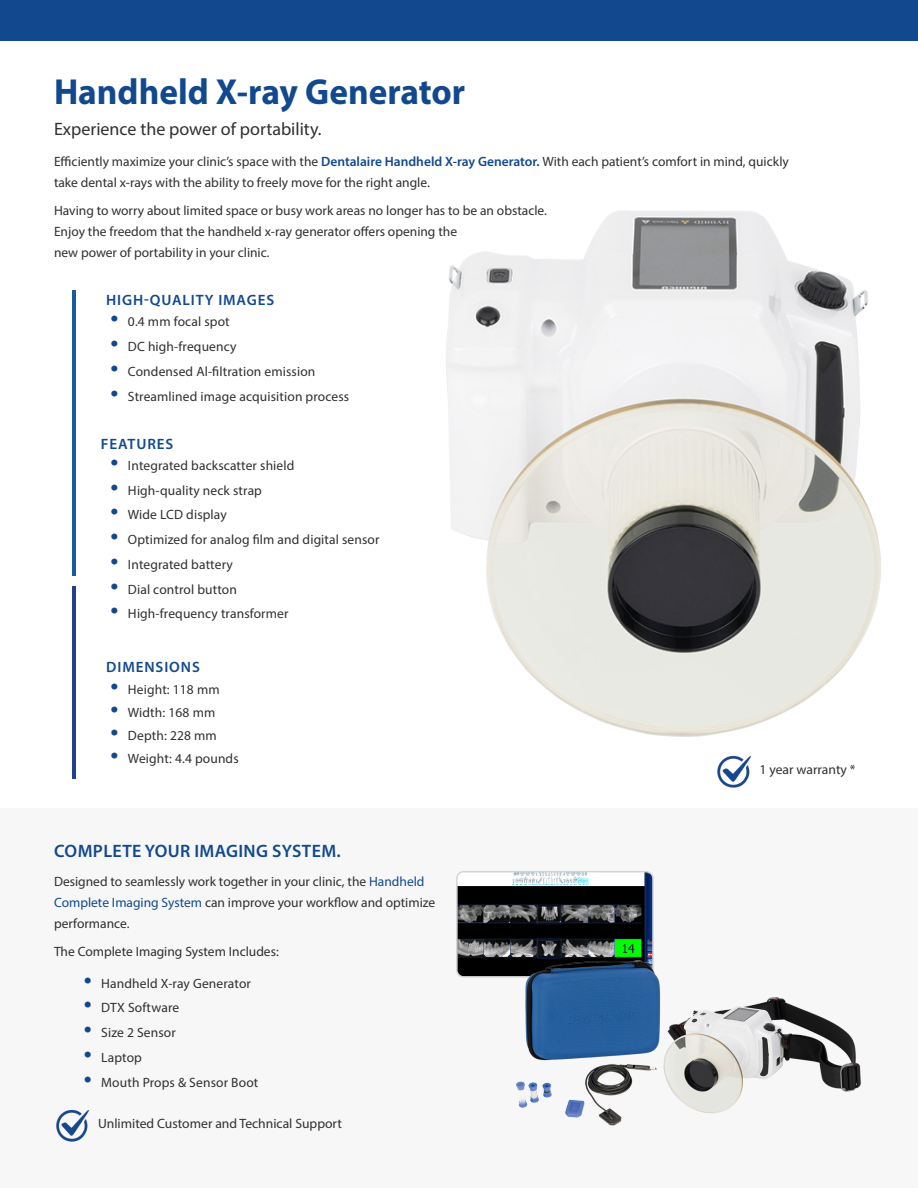
<style>
.page{position:relative;width:918px;height:1188px;background:#fff}
.page>*{position:absolute;margin:0;border:0;box-sizing:border-box;transform-origin:0 0}
.t1{font:700 36.3px "Myriad Pro";color:#12498e}
.t2{font:18px "Myriad Pro";color:#312f30}
.t3{font:600 18px "Myriad Pro";letter-spacing:.02em;color:#12498e}
.t4{font:600 15px "Myriad Pro";letter-spacing:.06em;color:#12498e}
.t5{font:13.5px/21px "Myriad Pro";color:#312f30}
.s1{font-weight:600;color:#12498e}
.s2{font-size:28.5px;color:#12498e}
.s3{color:#12498e}
</style>
<div class="page">
<div style="left:0;top:808px;width:918px;height:380px;background:#f7f7f8"></div>
<hr style="left:917px;top:21px;width:1px;height:426px;background:#f7f7f8">
<hr style="left:72px;top:290px;width:4px;height:286px;background:#175d9e">
<hr style="left:72px;top:586px;width:4px;height:193px;background:#253f8e">
<div style="left:0;top:0;width:918px;height:40px;background:#12498e"></div>
<img style="left:446px;top:211px;width:435px;height:526px">
<img style="left:56px;top:1109px;width:33px;height:33px">
<img style="left:459px;top:874px;width:192px;height:101px">
<div style="left:456px;top:871px;width:198px;height:107px;border:2px solid #d4d5d7;border-radius:7px"></div>
<img style="left:504px;top:945px;width:357px;height:181px">
<img style="left:717px;top:755px;width:34px;height:33px">
<p class="t1" style="left:54px;top:68px;width:413px">Handheld X-ray Generator</p>
<p class="t2" style="left:54px;top:118px;width:269px">Experience the power of portability.</p>
<p class="t5" style="left:54px;top:151px;width:736px">Efficiently maximize your clinic’s space with the <span class="s1">Dentalaire Handheld X-ray Generator.</span> With each patient’s comfort in mind, quickly take dental x-rays with the ability to freely move for the right angle.</p>
<p class="t5" style="left:54px;top:200px;width:494px">Having to worry about limited space or busy work areas no longer has to be an obstacle.<br>Enjoy the freedom that the handheld x-ray generator offers opening the<br>new power of portability in your clinic.</p>
<p class="t4" style="left:106px;top:290px;width:170px">HIGH-QUALITY IMAGES</p>
<p class="t5" style="left:110px;top:311px;width:121px"><span class="s2">•</span> 0.4 mm focal spot</p>
<p class="t5" style="left:110px;top:336px;width:128px"><span class="s2">•</span> DC high-frequency</p>
<p class="t5" style="left:110px;top:361px;width:207px"><span class="s2">•</span> Condensed Al-filtration emission</p>
<p class="t5" style="left:110px;top:385px;width:240px"><span class="s2">•</span> Streamlined image acquisition process</p>
<p class="t4" style="left:101px;top:434px;width:74px">FEATURES</p>
<p class="t5" style="left:110px;top:455px;width:186px"><span class="s2">•</span> Integrated backscatter shield</p>
<p class="t5" style="left:110px;top:480px;width:153px"><span class="s2">•</span> High-quality neck strap</p>
<p class="t5" style="left:110px;top:504px;width:118px"><span class="s2">•</span> Wide LCD display</p>
<p class="t5" style="left:110px;top:529px;width:271px"><span class="s2">•</span> Optimized for analog film and digital sensor</p>
<p class="t5" style="left:110px;top:554px;width:124px"><span class="s2">•</span> Integrated battery</p>
<p class="t5" style="left:110px;top:579px;width:128px"><span class="s2">•</span> Dial control button</p>
<p class="t5" style="left:110px;top:603px;width:180px"><span class="s2">•</span> High-frequency transformer</p>
<p class="t4" style="left:106px;top:658px;width:95px">DIMENSIONS</p>
<p class="t5" style="left:110px;top:678px;width:111px"><span class="s2">•</span> Height: 118 mm</p>
<p class="t5" style="left:110px;top:702px;width:106px"><span class="s2">•</span> Width: 168 mm</p>
<p class="t5" style="left:110px;top:725px;width:108px"><span class="s2">•</span> Depth: 228 mm</p>
<p class="t5" style="left:110px;top:748px;width:130px"><span class="s2">•</span> Weight: 4.4 pounds</p>
<p class="t3" style="left:54px;top:839px;width:288px">COMPLETE YOUR IMAGING SYSTEM.</p>
<p class="t5" style="left:54px;top:871px;width:383px">Designed to seamlessly work together in your clinic, the <span class="s3">Handheld<br>Complete Imaging System</span> can improve your workflow and optimize performance.</p>
<p class="t5" style="left:54px;top:941px;width:226px">The Complete Imaging System Includes:</p>
<p class="t5" style="left:84px;top:972px;width:169px"><span class="s2">•</span> Handheld X-ray Generator</p>
<p class="t5" style="left:84px;top:997px;width:97px"><span class="s2">•</span> DTX Software</p>
<p class="t5" style="left:84px;top:1022px;width:94px"><span class="s2">•</span> Size 2 Sensor</p>
<p class="t5" style="left:84px;top:1047px;width:60px"><span class="s2">•</span> Laptop</p>
<p class="t5" style="left:84px;top:1071px;width:176px"><span class="s2">•</span> Mouth Props &amp; Sensor Boot</p>
<p class="t5" style="left:98px;top:1112px;width:245px">Unlimited Customer and Technical Support</p>
<p class="t5" style="left:760px;top:758px;width:98px">1 year warranty *</p>
</div>
